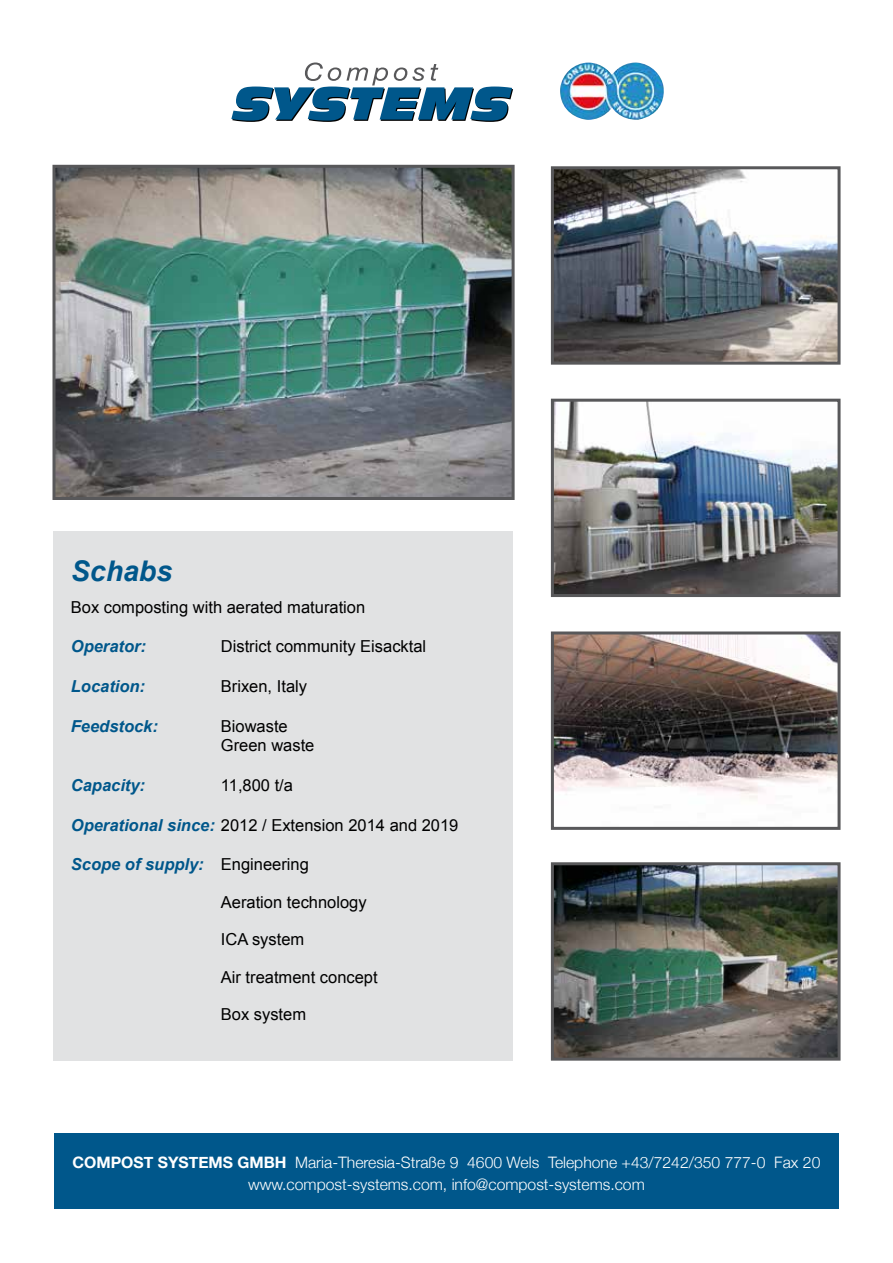
<style>
.page{position:relative;width:893px;height:1263px;background:#fff}
.page>*{position:absolute;margin:0;border:0;box-sizing:border-box;transform-origin:0 0}
.t1{font:italic 700 28.5px "Arial";color:#00578b}
.t2{font:16.5px/19.8px "Arial";color:#000}
.t3{font:italic 700 16.5px "Arial";color:#00578b}
.t4{font:300 15.75px/22.5px "Helvetica Neue";color:#fff;text-align:center}
.s1{font-weight:700;font-style:italic;color:#00578b}
.s2{font-weight:400;font-style:normal;color:#000}
.s3{font-weight:700}
</style>
<div class="page">
<img style="left:555px;top:403px;width:281px;height:190px">
<div style="left:551px;top:399px;width:289px;height:198px;border:3px solid #58585a"></div>
<img style="left:555px;top:866px;width:281px;height:191px">
<div style="left:551px;top:862px;width:289px;height:199px;border:3px solid #58585a"></div>
<img style="left:555px;top:635px;width:281px;height:164px">
<div style="left:551px;top:631px;width:289px;height:199px;border:3px solid #58585a"></div>
<img style="left:56px;top:169px;width:455px;height:327px">
<div style="left:52px;top:165px;width:463px;height:335px;border:3px solid #58585a"></div>
<div style="left:53px;top:531px;width:459px;height:530px;background:#e1e2e3"></div>
<svg style="left:231px;top:63px;width:282px;height:59px"></svg>
<div style="left:54px;top:1133px;width:785px;height:76px;background:#00578b"></div>
<img style="left:560px;top:63px;width:104px;height:57px">
<img style="left:555px;top:170px;width:281px;height:191px">
<div style="left:551px;top:166px;width:289px;height:199px;border:3px solid #58585a"></div>
<h1 class="t1" style="left:71px;top:552px;width:103px">Schabs</h1>
<p class="t2" style="left:71px;top:597px;width:296px">Box composting with aerated maturation</p>
<p class="t3" style="left:71px;top:636px;width:77px">Operator:</p>
<p class="t2" style="left:221px;top:637px;width:207px">District community Eisacktal</p>
<p class="t3" style="left:71px;top:675px;width:76px">Location:</p>
<p class="t2" style="left:221px;top:676px;width:88px">Brixen, Italy</p>
<p class="t3" style="left:71px;top:715px;width:89px">Feedstock:</p>
<p class="t2" style="left:221px;top:716px;width:95px">Biowaste<br>Green waste</p>
<p class="t3" style="left:71px;top:774px;width:76px">Capacity:</p>
<p class="t2" style="left:221px;top:775px;width:74px">11,800 t/a</p>
<p class="t2" style="left:71px;top:815px;width:389px"><span class="s1">Operational since:</span> 2012 / Extension 2014 and 2019</p>
<p class="t3" style="left:71px;top:854px;width:240px">Scope of supply: <span class="s2">Engineering</span></p>
<p class="t2" style="left:221px;top:892px;width:147px">Aeration technology</p>
<p class="t2" style="left:221px;top:930px;width:85px">ICA system</p>
<p class="t2" style="left:221px;top:967px;width:158px">Air treatment concept</p>
<p class="t2" style="left:221px;top:1005px;width:87px">Box system</p>
<p class="t4" style="left:73px;top:1149px;width:749px"><span class="s3">COMPOST SYSTEMS GMBH</span> Maria-Theresia-Straße 9 4600 Wels Telephone +43/7242/350 777-0 Fax 20 www.compost-systems.com, info@compost-systems.com</p>
</div>
